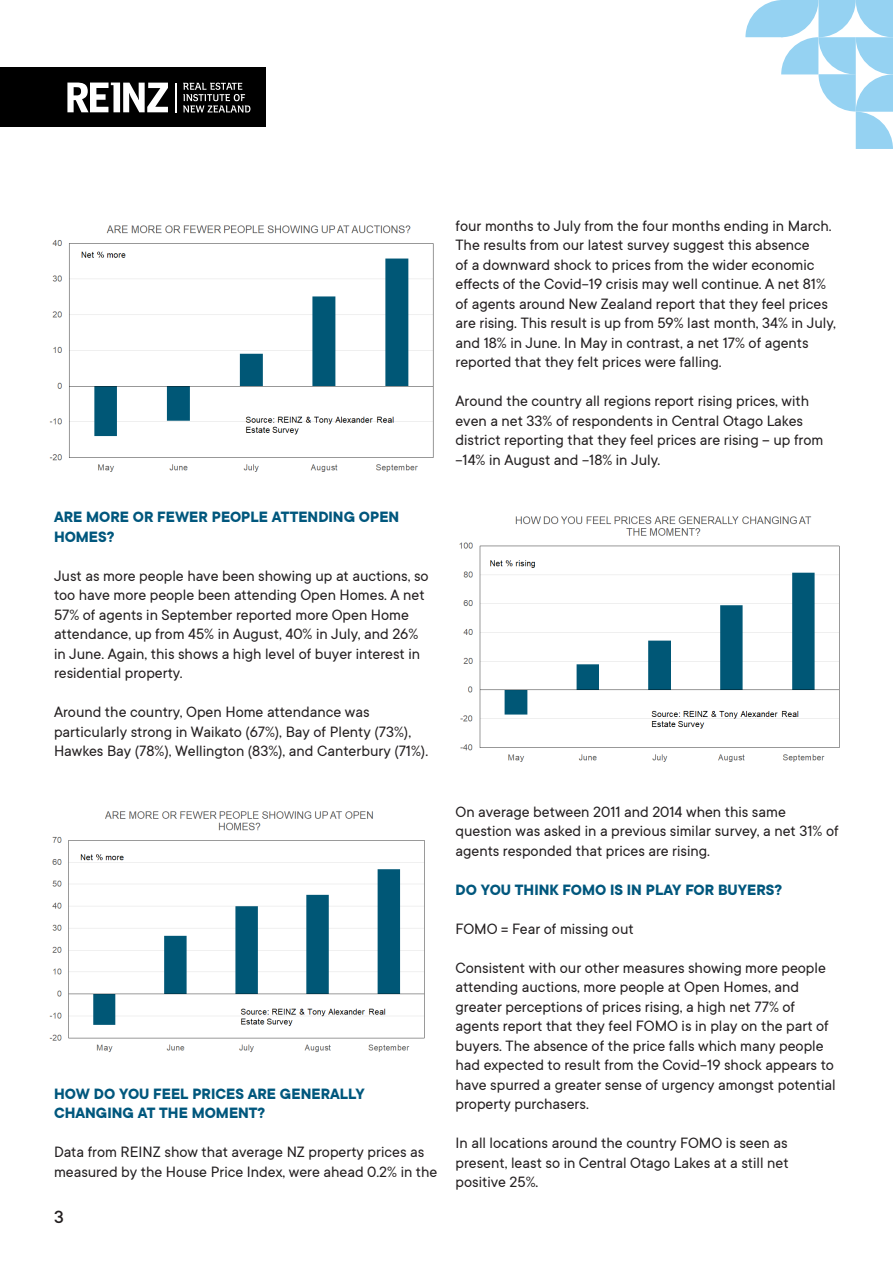
<style>
.page{position:relative;width:893px;height:1263px;background:#fff}
.page>*{position:absolute;margin:0;border:0;box-sizing:border-box;transform-origin:0 0}
.t1{font:500 19.5px "TT Commons";color:#231f20}
.t2{font:16.5px/19.5px "TT Commons";color:#231f20}
.t3{font:700 16.5px/19.5px "TT Commons";color:#00577d}
</style>
<div class="page">
<div style="left:0;top:68px;width:266px;height:59px;background:#000"></div>
<svg style="left:67px;top:83px;width:101px;height:29px"></svg>
<hr style="left:176px;top:83px;width:1px;height:30px;background:#fff">
<svg style="left:183px;top:83px;width:67px;height:30px"></svg>
<svg style="left:745px;top:0;width:148px;height:149px"></svg>
<img style="left:49px;top:225px;width:385px;height:247px">
<img style="left:49px;top:811px;width:376px;height:241px">
<img style="left:459px;top:516px;width:381px;height:246px">
<p class="t3" style="left:54px;top:508px;width:347px">ARE MORE OR FEWER PEOPLE ATTENDING OPEN<br>HOMES?</p>
<p class="t2" style="left:54px;top:566px;width:376px">Just as more people have been showing up at auctions, so too have more people been attending Open Homes. A net 57% of agents in September reported more Open Home attendance, up from 45% in August, 40% in July, and 26% in June. Again, this shows a high level of buyer interest in residential property.</p>
<p class="t2" style="left:54px;top:703px;width:376px">Around the country, Open Home attendance was particularly strong in Waikato (67%), Bay of Plenty (73%),<br>Hawkes Bay (78%), Wellington (83%), and Canterbury (71%).</p>
<p class="t2" style="left:455px;top:216px;width:382px">four months to July from the four months ending in March.<br>The results from our latest survey suggest this absence<br>of a downward shock to prices from the wider economic effects of the Covid-19 crisis may well continue. A net 81% of agents around New Zealand report that they feel prices are rising. This result is up from 59% last month, 34% in July, and 18% in June. In May in contrast, a net 17% of agents reported that they felt prices were falling.</p>
<p class="t2" style="left:455px;top:392px;width:369px">Around the country all regions report rising prices, with even a net 33% of respondents in Central Otago Lakes district reporting that they feel prices are rising – up from -14% in August and -18% in July.</p>
<p class="t3" style="left:54px;top:1084px;width:312px">HOW DO YOU FEEL PRICES ARE GENERALLY<br>CHANGING AT THE MOMENT?</p>
<p class="t2" style="left:54px;top:1142px;width:385px">Data from REINZ show that average NZ property prices as measured by the House Price Index, were ahead 0.2% in the</p>
<p class="t1" style="left:54px;top:1206px;width:11px">3</p>
<p class="t2" style="left:455px;top:802px;width:385px">On average between 2011 and 2014 when this same question was asked in a previous similar survey, a net 31% of agents responded that prices are rising.</p>
<p class="t3" style="left:455px;top:880px;width:328px">DO YOU THINK FOMO IS IN PLAY FOR BUYERS?</p>
<p class="t2" style="left:455px;top:919px;width:180px">FOMO = Fear of missing out</p>
<p class="t2" style="left:455px;top:958px;width:382px">Consistent with our other measures showing more people attending auctions, more people at Open Homes, and greater perceptions of prices rising, a high net 77% of agents report that they feel FOMO is in play on the part of buyers. The absence of the price falls which many people had expected to result from the Covid-19 shock appears to have spurred a greater sense of urgency amongst potential property purchasers.</p>
<p class="t2" style="left:455px;top:1134px;width:335px;text-align:justify">In all locations around the country FOMO is seen as present, least so in Central Otago Lakes at a still net positive 25%.</p>
</div>
